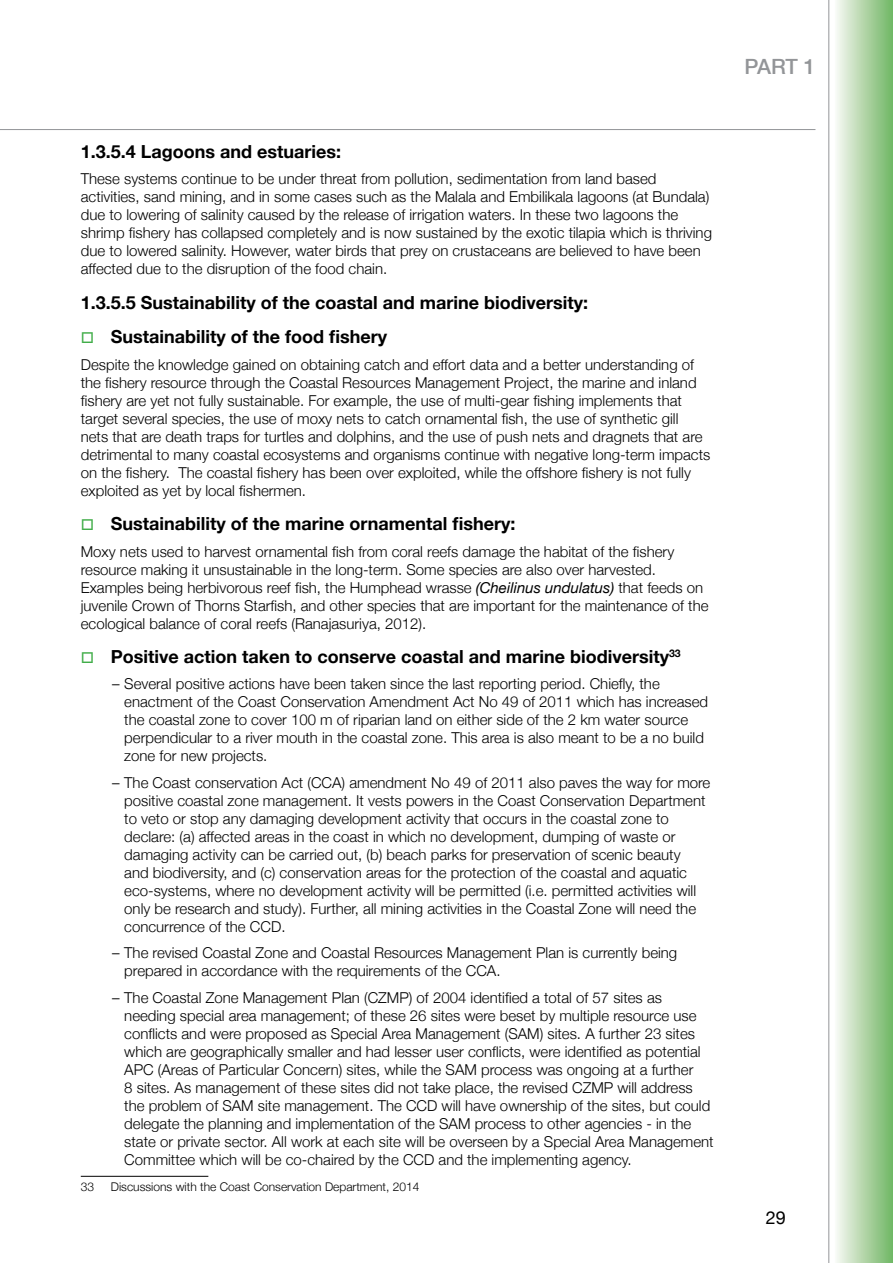
<style>
.page{position:relative;width:893px;height:1263px;background:#fff}
.page>*{position:absolute;margin:0;border:0;box-sizing:border-box;transform-origin:0 0}
.t1{font:500 21px "Helvetica Neue";color:#939598}
.t2{font:700 18px "Helvetica Neue";color:#000}
.t3{font:18px "Helvetica Neue";color:#000}
.t4{font:300 15px/18px "Helvetica Neue";color:#000}
.t5{font:300 12px "Helvetica Neue";color:#000}
.s1{color:#41ad49}
.s2{font-weight:400;font-style:italic}
</style>
<div class="page">
<hr style="left:828px;top:0;width:1px;height:1263px;background:#939598">
<hr style="left:0;top:129px;width:815px;height:1px;background:#939598">
<div style="left:834px;top:0;width:59px;height:1263px;background:linear-gradient(to right,#fbfaf7,#70b563)"></div>
<hr style="left:81px;top:1176px;width:127px;height:1px;background:#000">
<p class="t2" style="left:81px;top:140px;width:262px">1.3.5.4 Lagoons and estuaries:</p>
<p class="t4" style="left:81px;top:170px;width:633px">These systems continue to be under threat from pollution, sedimentation from land based activities, sand mining, and in some cases such as the Malala and Embilikala lagoons (at Bundala) due to lowering of salinity caused by the release of irrigation waters. In these two lagoons the shrimp fishery has collapsed completely and is now sustained by the exotic tilapia which is thriving due to lowered salinity. However, water birds that prey on crustaceans are believed to have been affected due to the disruption of the food chain.</p>
<p class="t2" style="left:81px;top:291px;width:509px">1.3.5.5 Sustainability of the coastal and marine biodiversity:</p>
<p class="t2" style="left:81px;top:326px;width:308px"><span class="s1">□</span> Sustainability of the food fishery</p>
<p class="t4" style="left:81px;top:355px;width:631px">Despite the knowledge gained on obtaining catch and effort data and a better understanding of the fishery resource through the Coastal Resources Management Project, the marine and inland fishery are yet not fully sustainable. For example, the use of multi-gear fishing implements that target several species, the use of moxy nets to catch ornamental fish, the use of synthetic gill<br>nets that are death traps for turtles and dolphins, and the use of push nets and dragnets that are detrimental to many coastal ecosystems and organisms continue with negative long-term impacts on the fishery. The coastal fishery has been over exploited, while the offshore fishery is not fully exploited as yet by local fishermen.</p>
<p class="t2" style="left:81px;top:512px;width:436px"><span class="s1">□</span> Sustainability of the marine ornamental fishery:</p>
<p class="t4" style="left:81px;top:542px;width:629px">Moxy nets used to harvest ornamental fish from coral reefs damage the habitat of the fishery resource making it unsustainable in the long-term. Some species are also over harvested.<br>Examples being herbivorous reef fish, the Humphead wrasse <span class="s2">(Cheilinus undulatus)</span> that feeds on juvenile Crown of Thorns Starfish, and other species that are important for the maintenance of the ecological balance of coral reefs (Ranajasuriya, 2012).</p>
<p class="t2" style="left:81px;top:645px;width:601px"><span class="s1">□</span> Positive action taken to conserve coastal and marine biodiversity<sup>33</sup></p>
<p class="t4" style="left:124px;top:675px;width:585px;text-indent:-12px">– Several positive actions have been taken since the last reporting period. Chiefly, the enactment of the Coast Conservation Amendment Act No 49 of 2011 which has increased the coastal zone to cover 100 m of riparian land on either side of the 2 km water source perpendicular to a river mouth in the coastal zone. This area is also meant to be a no build zone for new projects.</p>
<p class="t4" style="left:124px;top:773px;width:588px;text-indent:-12px">– The Coast conservation Act (CCA) amendment No 49 of 2011 also paves the way for more positive coastal zone management. It vests powers in the Coast Conservation Department to veto or stop any damaging development activity that occurs in the coastal zone to declare: (a) affected areas in the coast in which no development, dumping of waste or damaging activity can be carried out, (b) beach parks for preservation of scenic beauty<br>and biodiversity, and (c) conservation areas for the protection of the coastal and aquatic eco-systems, where no development activity will be permitted (i.e. permitted activities will only be research and study). Further, all mining activities in the Coastal Zone will need the concurrence of the CCD.</p>
<p class="t4" style="left:124px;top:944px;width:554px;text-indent:-12px">– The revised Coastal Zone and Coastal Resources Management Plan is currently being prepared in accordance with the requirements of the CCA.</p>
<p class="t4" style="left:124px;top:988px;width:591px;text-indent:-12px">– The Coastal Zone Management Plan (CZMP) of 2004 identified a total of 57 sites as needing special area management; of these 26 sites were beset by multiple resource use conflicts and were proposed as Special Area Management (SAM) sites. A further 23 sites which are geographically smaller and had lesser user conflicts, were identified as potential APC (Areas of Particular Concern) sites, while the SAM process was ongoing at a further<br>8 sites. As management of these sites did not take place, the revised CZMP will address the problem of SAM site management. The CCD will have ownership of the sites, but could delegate the planning and implementation of the SAM process to other agencies - in the state or private sector. All work at each site will be overseen by a Special Area Management Committee which will be co-chaired by the CCD and the implementing agency.</p>
<p class="t5" style="left:81px;top:1179px;width:15px">33</p>
<p class="t5" style="left:111px;top:1179px;width:310px">Discussions with the Coast Conservation Department, 2014</p>
<h1 class="t1" style="left:745px;top:54px;width:72px">Par t 1</h1>
<p class="t3" style="left:766px;top:1207px;width:22px">29</p>
</div>
